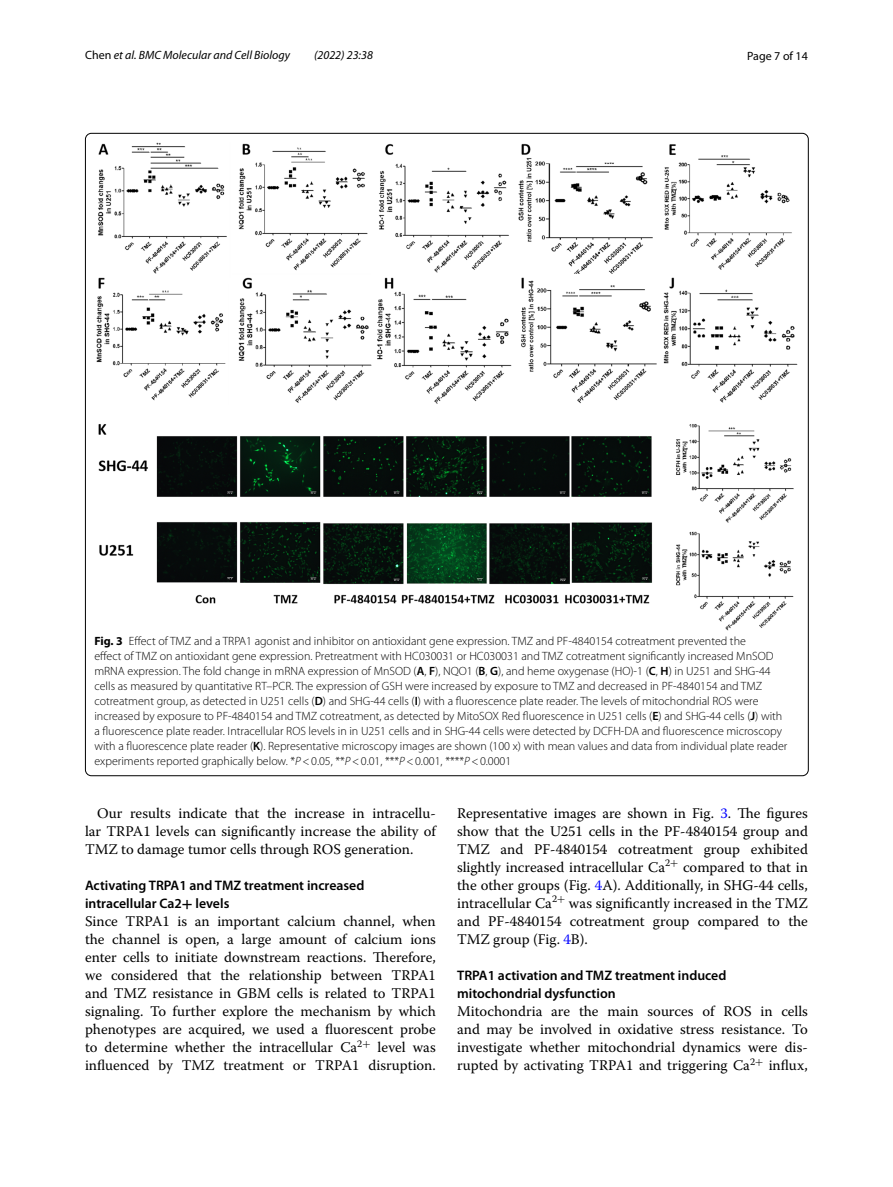
<style>
.page{position:relative;width:893px;height:1187px;background:#fff}
.page>*{position:absolute;margin:0;border:0;box-sizing:border-box;transform-origin:0 0}
.t1{font:14.7px/18px "Warnock Pro";color:#000;text-align:justify}
.t2{font:600 13.8px/18px "Myriad Pro";color:#000}
.t3{font:300 12px/15px "Myriad Pro";color:#000}
.t4{font:italic 12px "Myriad Pro";color:#000}
.t5{font:12px "Myriad Pro";color:#000}
.s1{font-style:normal}
.s2{font-weight:700}
.s3{font-weight:600}
.s4{font-style:italic}
.s5{font-family:"SPSMTSYB Bold";font-weight:400}
.s6{color:#00f}
</style>
<div class="page">
<img style="left:97px;top:142px;width:700px;height:488px">
<p class="t4" style="left:85px;top:48px;width:207px"><span class="s1">Chen</span> et al. BMC Molecular and Cell Biology</p>
<p class="t4" style="left:314px;top:48px;width:60px">(2022) 23:38</p>
<p class="t5" style="left:747px;top:48px;width:62px">Page 7 of 14</p>
<p class="t3" style="left:94px;top:634px;width:694px"><span class="s2">Fig. 3</span> Effect of TMZ and a TRPA1 agonist and inhibitor on antioxidant gene expression. TMZ and PF-4840154 cotreatment prevented the<br>effect of TMZ on antioxidant gene expression. Pretreatment with HC030031 or HC030031 and TMZ cotreatment significantly increased MnSOD mRNA expression. The fold change in mRNA expression of MnSOD (<span class="s3">A</span>, <span class="s3">F</span>), NQO1 (<span class="s3">B</span>, <span class="s3">G</span>), and heme oxygenase (HO)-1 (<span class="s3">C</span>, <span class="s3">H</span>) in U251 and SHG-44 cells as measured by quantitative RT–PCR. The expression of GSH were increased by exposure to TMZ and decreased in PF-4840154 and TMZ cotreatment group, as detected in U251 cells (<span class="s3">D</span>) and SHG-44 cells (<span class="s3">I</span>) with a fluorescence plate reader. The levels of mitochondrial ROS were increased by exposure to PF-4840154 and TMZ cotreatment, as detected by MitoSOX Red fluorescence in U251 cells (<span class="s3">E</span>) and SHG-44 cells (<span class="s3">J</span>) with a fluorescence plate reader. Intracellular ROS levels in in U251 cells and in SHG-44 cells were detected by DCFH-DA and fluorescence microscopy with a fluorescence plate reader (<span class="s3">K</span>). Representative microscopy images are shown (100 x) with mean values and data from individual plate reader experiments reported graphically below. *<span class="s4">P</span>&lt;0.05, **<span class="s4">P</span>&lt;0.01, ***<span class="s4">P</span>&lt;0.001, ****<span class="s4">P</span>&lt;0.0001</p>
<p class="t1" style="left:85px;top:804px;width:352px;text-indent:12px">Our results indicate that the increase in intracellu&shy;lar TRPA1 levels can significantly increase the ability of TMZ to damage tumor cells through ROS generation.</p>
<p class="t2" style="left:85px;top:876px;width:281px">Activating TRPA1 and TMZ treatment increased intracellular Ca2<span class="s5">+</span> levels</p>
<p class="t1" style="left:85px;top:912px;width:352px">Since TRPA1 is an important calcium channel, when the channel is open, a large amount of calcium ions enter cells to initiate downstream reactions. Therefore, we considered that the relationship between TRPA1 and TMZ resistance in GBM cells is related to TRPA1 signaling. To further explore the mechanism by which phenotypes are acquired, we used a fluorescent probe to determine whether the intracellular Ca<sup>2</sup><sup>+</sup> level was influenced by TMZ treatment or TRPA1 disruption.</p>
<p class="t1" style="left:457px;top:804px;width:352px">Representative images are shown in Fig. <span class="s6">3</span>. The figures show that the U251 cells in the PF-4840154 group and TMZ and PF-4840154 cotreatment group exhibited slightly increased intracellular Ca<sup>2</sup><sup>+</sup> compared to that in the other groups (Fig. <span class="s6">4</span>A). Additionally, in SHG-44 cells, intracellular Ca<sup>2</sup><sup>+</sup> was significantly increased in the TMZ and PF-4840154 cotreatment group compared to the TMZ group (Fig. <span class="s6">4</span>B).</p>
<p class="t2" style="left:457px;top:966px;width:271px">TRPA1 activation and TMZ treatment induced mitochondrial dysfunction</p>
<p class="t1" style="left:457px;top:1002px;width:352px">Mitochondria are the main sources of ROS in cells and may be involved in oxidative stress resistance. To investigate whether mitochondrial dynamics were dis&shy;rupted by activating TRPA1 and triggering Ca<sup>2</sup><sup>+</sup> influx,</p>
</div>
